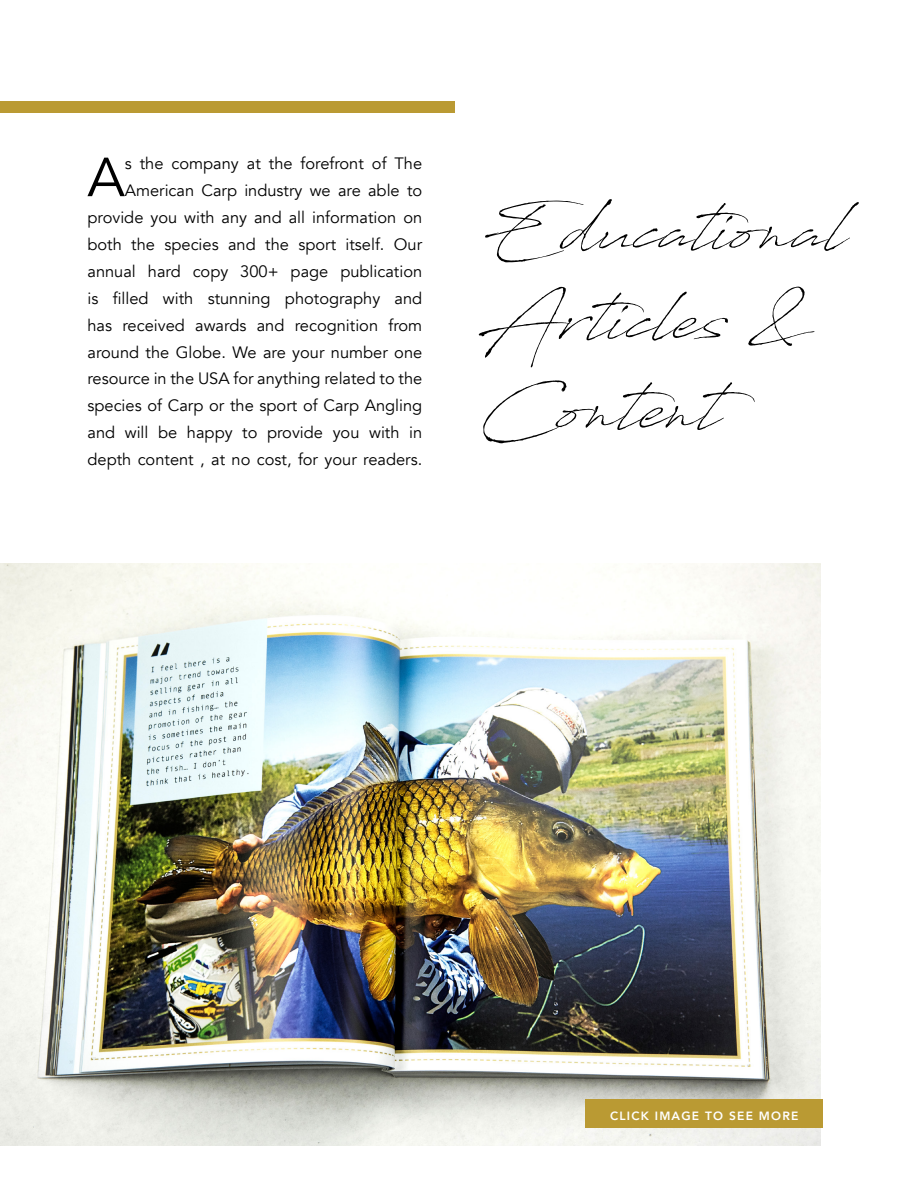
<style>
.page{position:relative;width:918px;height:1188px;background:#fff}
.page>*{position:absolute;margin:0;border:0;box-sizing:border-box;transform-origin:0 0}
.t1{font:74.7px/89.7px "Antro Vectra";color:#000}
.t2{font:54.45px "Avenir";color:#000}
.t3{font:16.5px/26.8px "Avenir";color:#000;text-align:right}
.t4{font:800 12px "Avenir";letter-spacing:.1em;color:#fff}
</style>
<div class="page">
<img style="left:0;top:564px;width:821px;height:581px">
<div style="left:0;top:102px;width:455px;height:11px;background:#ba9a33"></div>
<div style="left:585px;top:1100px;width:238px;height:28px;background:#ba9a33"></div>
<p class="t3" style="left:87px;top:150px;width:336px">s the company at the forefront of The American Carp industry we are able to provide you with any and all information on both the species and the sport itself. Our annual hard copy 300+ page publication is filled with stunning photography and has received awards and recognition from around the Globe. We are your number one resource in the USA for anything related to the species of Carp or the sport of Carp Angling and will be happy to provide you with in depth content , at no cost, for your readers.</p>
<h2 class="t2" style="left:87px;top:145px;width:39px">A</h2>
<h1 class="t1" style="left:478px;top:176px;width:367px">Educational<br>Articles &amp;<br>Content</h1>
<p class="t4" style="left:610px;top:1106px;width:190px">CLICK IMAGE TO SEE MORE</p>
</div>
